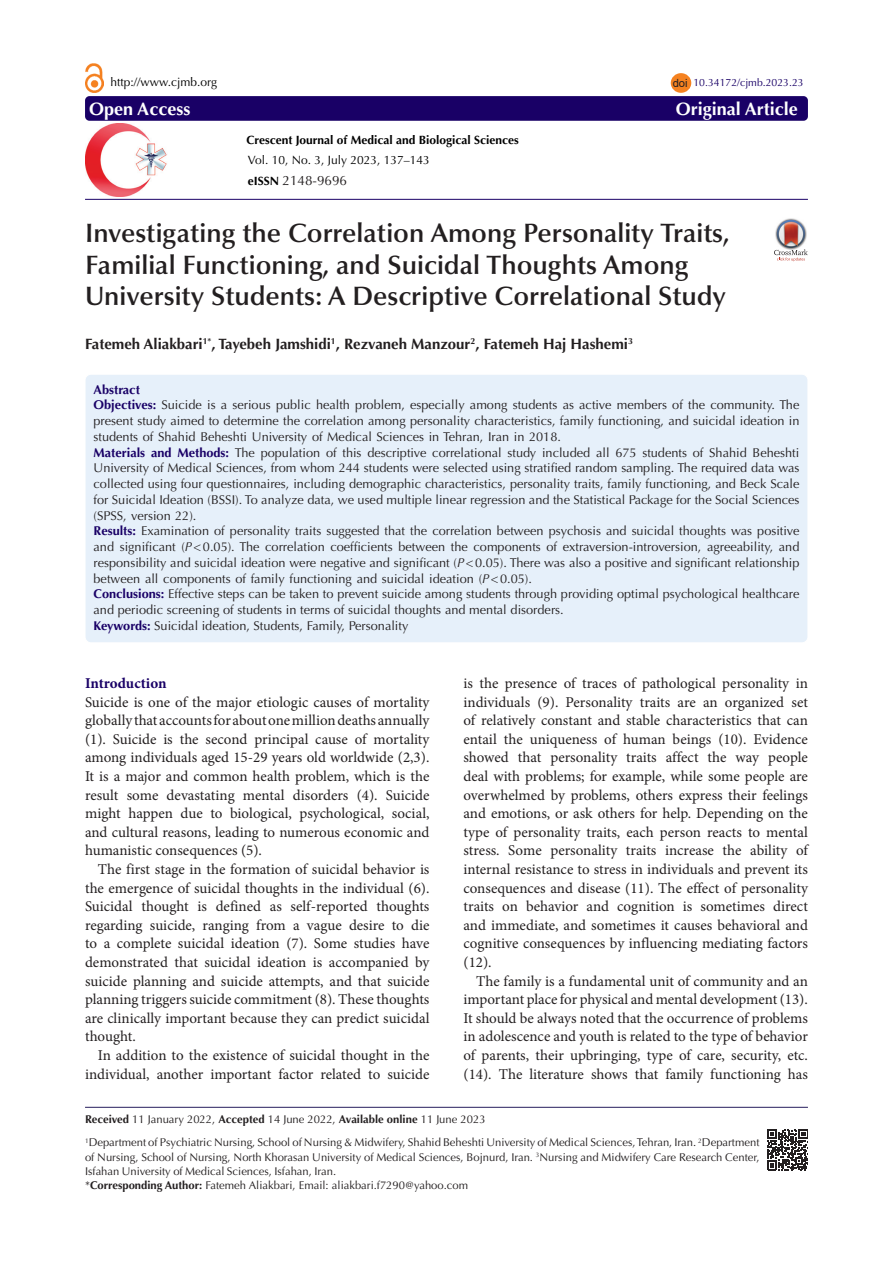
<style>
.page{position:relative;width:893px;height:1263px;background:#fff}
.page>*{position:absolute;margin:0;border:0;box-sizing:border-box;transform-origin:0 0}
.Pa3{font:600 26.7px/31.5px "Optima LT Std";color:#231f20}
.t1{font:700 18px "Optima LT Std";color:#fff}
.t2{font:15px/18.6px "Minion Pro";color:#231f20;text-align:justify}
.t3{font:700 15px "Optima LT Std";color:#231f20}
.t4{font:700 15px "Minion Pro";letter-spacing:-.005em;color:#190066}
.t5{font:13.5px "Optima LT Std";color:#231f20}
.t6{font:12.75px/15.8px "Optima LT Std";color:#231f20;text-align:justify}
.t7{font:700 12.75px "Optima LT Std";color:#190066}
.t8{font:12px "Optima LT Std";color:#000}
.t9{font:700 12px "Optima LT Std";color:#000}
.t10{font:11.25px/14.2px "Optima LT Std";color:#231f20;text-align:justify}
.t11{font:11.25px "Arial";color:#231f20}
.t12{font:10.5px "Optima LT Std";color:#190066}
.s1{font-weight:700;font-size:12px;color:#000}
.s2{font-weight:700;color:#190066}
.s3{font-style:italic}
.s4{font-weight:700}
</style>
<div class="page">
<div style="left:85px;top:374px;width:723px;height:269px;background:#e6f0fa;border-radius:6px"></div>
<div style="left:85px;top:374px;width:723px;height:269px;border:1px solid #fff;border-radius:6px"></div>
<div style="left:85px;top:96px;width:723px;height:25px;background:#190066;border-radius:4px"></div>
<hr style="left:85px;top:199px;width:723px;height:1px;background:#190066">
<hr style="left:85px;top:1107px;width:723px;height:1px;background:#261d5c">
<img style="left:85px;top:63px;width:19px;height:30px">
<img style="left:85px;top:124px;width:82px;height:72px">
<svg style="left:767px;top:1129px;width:41px;height:41px"></svg>
<img style="left:784px;top:218px;width:14px;height:2px">
<svg style="left:774px;top:220px;width:34px;height:41px"></svg>
<div style="left:671px;top:73px;width:20px;height:20px;background:#f58220;border-radius:50%"></div>
<p class="t8" style="left:111px;top:75px;width:108px">http://www.cjmb.org</p>
<p class="t11" style="left:673px;top:75px;width:17px">doi</p>
<p class="t12" style="left:693px;top:76px;width:112px">10.34172/cjmb.2023.23</p>
<p class="t1" style="left:89px;top:98px;width:103px">Open Access</p>
<p class="t1" style="left:676px;top:98px;width:124px">Original Article</p>
<p class="t9" style="left:247px;top:132px;width:274px">Crescent Journal of Medical and Biological Sciences</p>
<p class="t8" style="left:248px;top:153px;width:183px">Vol. 10, No. 3, July 2023, 137–143</p>
<p class="t5" style="left:248px;top:172px;width:101px"><span class="s1">eISSN</span> 2148-9696</p>
<p class="Pa3" style="left:85px;top:218px;width:646px">Investigating the Correlation Among Personality Traits,<br>Familial Functioning, and Suicidal Thoughts Among<br>University Students: A Descriptive Correlational Study</p>
<p class="t3" style="left:85px;top:335px;width:549px">Fatemeh Aliakbari<sup>1*</sup>, Tayebeh Jamshidi<sup>1</sup>, Rezvaneh Manzour<sup>2</sup>, Fatemeh Haj Hashemi<sup>3</sup></p>
<p class="t7" style="left:94px;top:382px;width:48px">Abstract</p>
<p class="t6" style="left:94px;top:397px;width:707px"><span class="s2">Objectives:</span> Suicide is a serious public health problem, especially among students as active members of the community. The present study aimed to determine the correlation among personality characteristics, family functioning, and suicidal ideation in students of Shahid Beheshti University of Medical Sciences in Tehran, Iran in 2018.</p>
<p class="t6" style="left:94px;top:445px;width:707px"><span class="s2">Materials and Methods:</span> The population of this descriptive correlational study included all 675 students of Shahid Beheshti University of Medical Sciences, from whom 244 students were selected using stratified random sampling. The required data was collected using four questionnaires, including demographic characteristics, personality traits, family functioning, and Beck Scale for Suicidal Ideation (BSSI). To analyze data, we used multiple linear regression and the Statistical Package for the Social Sciences (SPSS, version 22).</p>
<p class="t6" style="left:94px;top:523px;width:707px"><span class="s2">Results:</span> Examination of personality traits suggested that the correlation between psychosis and suicidal thoughts was positive and significant (<span class="s3">P</span>&lt;0.05). The correlation coefficients between the components of extraversion-introversion, agreeability, and responsibility and suicidal ideation were negative and significant (<span class="s3">P</span>&lt;0.05). There was also a positive and significant relationship between all components of family functioning and suicidal ideation (<span class="s3">P</span>&lt;0.05).</p>
<p class="t6" style="left:94px;top:586px;width:707px"><span class="s2">Conclusions:</span> Effective steps can be taken to prevent suicide among students through providing optimal psychological healthcare and periodic screening of students in terms of suicidal thoughts and mental disorders.</p>
<p class="t6" style="left:94px;top:618px;width:316px"><span class="s2">Keywords:</span> Suicidal ideation, Students, Family, Personality</p>
<p class="t4" style="left:85px;top:672px;width:83px">Introduction</p>
<p class="t2" style="left:85px;top:692px;width:346px">Suicide is one of the major etiologic causes of mortality globally that accounts for about one million deaths annually (1). Suicide is the second principal cause of mortality among individuals aged 15-29 years old worldwide (2,3).<br>It is a major and common health problem, which is the result some devastating mental disorders (4). Suicide might happen due to biological, psychological, social, and cultural reasons, leading to numerous economic and humanistic consequences (5).</p>
<p class="t2" style="left:85px;top:860px;width:346px;text-indent:13px">The first stage in the formation of suicidal behavior is the emergence of suicidal thoughts in the individual (6).<br>Suicidal thought is defined as self-reported thoughts regarding suicide, ranging from a vague desire to die to a complete suicidal ideation (7). Some studies have demonstrated that suicidal ideation is accompanied by suicide planning and suicide attempts, and that suicide planning triggers suicide commitment (8). These thoughts are clinically important because they can predict suicidal thought.</p>
<p class="t2" style="left:85px;top:1046px;width:346px;text-align:right">In addition to the existence of suicidal thought in the individual, another important factor related to suicide</p>
<p class="t2" style="left:463px;top:674px;width:346px">is the presence of traces of pathological personality in individuals (9). Personality traits are an organized set of relatively constant and stable characteristics that can entail the uniqueness of human beings (10). Evidence showed that personality traits affect the way people deal with problems; for example, while some people are overwhelmed by problems, others express their feelings and emotions, or ask others for help. Depending on the type of personality traits, each person reacts to mental stress. Some personality traits increase the ability of internal resistance to stress in individuals and prevent its consequences and disease (11). The effect of personality traits on behavior and cognition is sometimes direct and immediate, and sometimes it causes behavioral and cognitive consequences by influencing mediating factors (12).</p>
<p class="t2" style="left:463px;top:971px;width:346px;text-indent:13px">The family is a fundamental unit of community and an important place for physical and mental development (13).<br>It should be always noted that the occurrence of problems in adolescence and youth is related to the type of behavior of parents, their upbringing, type of care, security, etc. (14). The literature shows that family functioning has</p>
<p class="t10" style="left:85px;top:1113px;width:402px"><span class="s4">Received</span> 11 January 2022, <span class="s4">Accepted</span> 14 June 2022, <span class="s4">Available online</span> 11 June 2023</p>
<p class="t10" style="left:85px;top:1136px;width:676px"><sup>1</sup>Department of Psychiatric Nursing, School of Nursing &amp; Midwifery, Shahid Beheshti University of Medical Sciences, Tehran, Iran. <sup>2</sup>Department of Nursing, School of Nursing, North Khorasan University of Medical Sciences, Bojnurd, Iran. <sup>3</sup>Nursing and Midwifery Care Research Center, Isfahan University of Medical Sciences, Isfahan, Iran.</p>
<p class="t10" style="left:85px;top:1178px;width:385px">*<span class="s4">Corresponding Author:</span> Fatemeh Aliakbari, Email: aliakbari.f7290@yahoo.com</p>
</div>
